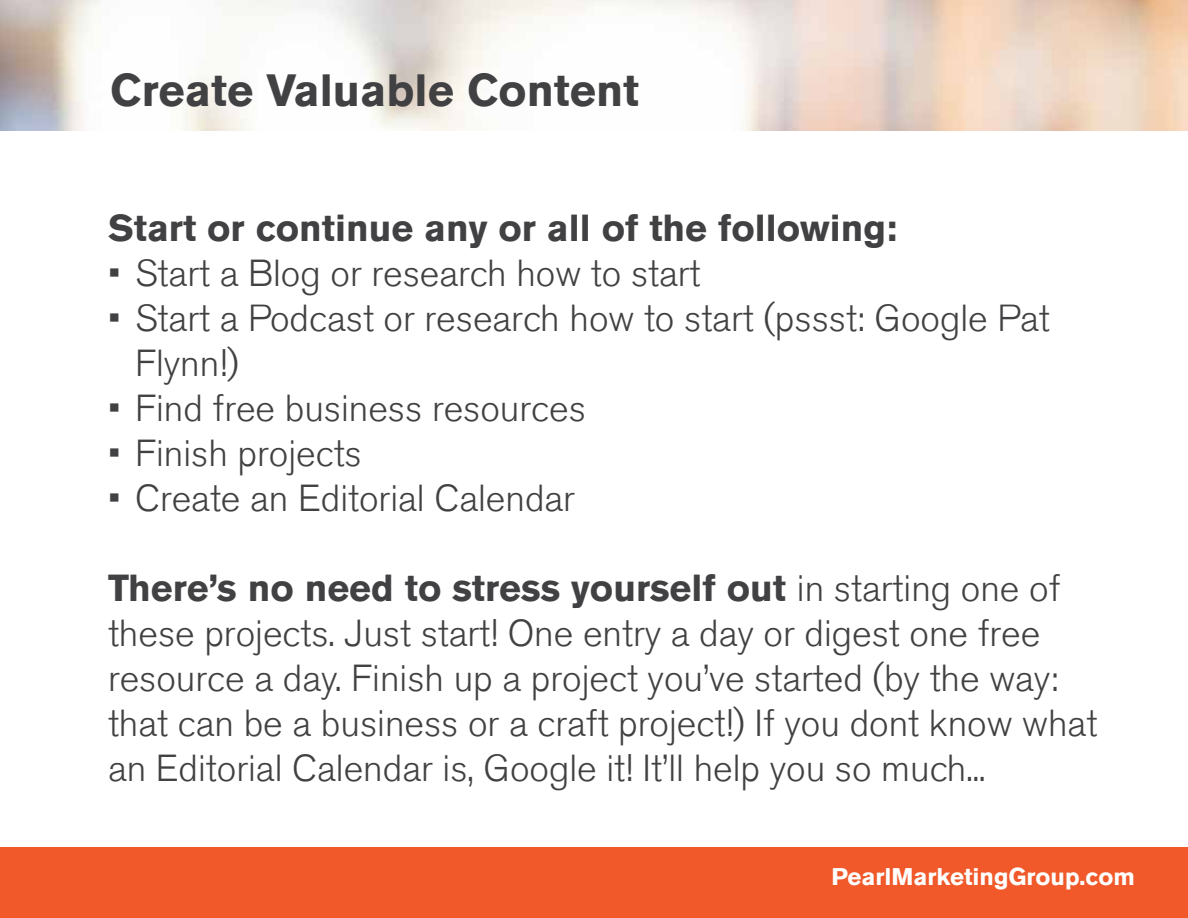
<style>
.page{position:relative;width:1188px;height:918px;background:#fff}
.page>*{position:absolute;margin:0;border:0;box-sizing:border-box;transform-origin:0 0}
.t1{font:700 45px "Akzidenz Grotesk Std";color:#414042}
.t2{font:300 37.5px/45px "Akzidenz Grotesk Std";color:#414042}
.t3{font:700 37.5px "Akzidenz Grotesk Std";color:#414042}
.t4{font:700 24px "Akzidenz Grotesk Std";color:#fff}
.s1{font-weight:700}
</style>
<div class="page">
<div style="left:0;top:848px;width:1188px;height:70px;background:#f1592a"></div>
<p class="t1" style="left:110px;top:64px;width:531px">Create Valuable Content</p>
<p class="t3" style="left:108px;top:206px;width:791px">Start or continue any or all of the following:</p>
<p class="t2" style="left:108px;top:251px;width:594px">• Start a Blog or research how to start</p>
<p class="t2" style="left:135px;top:296px;width:916px;text-indent:-27px">• Start a Podcast or research how to start (pssst: Google Pat<br>Flynn!)</p>
<p class="t2" style="left:108px;top:386px;width:479px">• Find free business resources</p>
<p class="t2" style="left:108px;top:431px;width:255px">• Finish projects</p>
<p class="t2" style="left:108px;top:476px;width:469px">• Create an Editorial Calendar</p>
<p class="t2" style="left:108px;top:566px;width:991px"><span class="s1">There’s no need to stress yourself out</span> in starting one of these projects. Just start! One entry a day or digest one free resource a day. Finish up a project you’ve started (by the way: that can be a business or a craft project!) If you dont know what an Editorial Calendar is, Google it! It’ll help you so much...</p>
<p class="t4" style="left:832px;top:863px;width:305px">PearlMarketingGroup.com</p>
</div>
